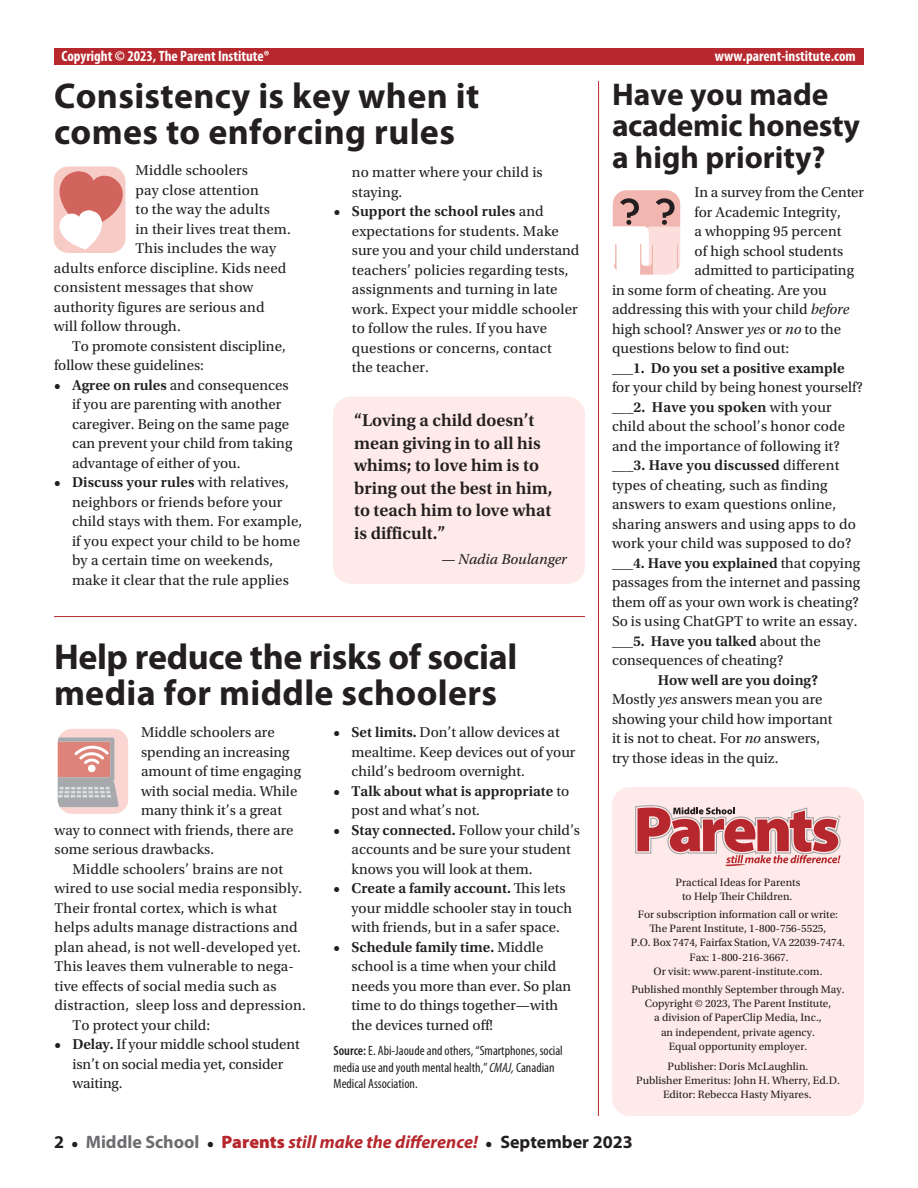
<style>
.page{position:relative;width:918px;height:1188px;background:#fff}
.page>*{position:absolute;margin:0;border:0;box-sizing:border-box;transform-origin:0 0}
.t1{font:700 36px/36px "Myriad Pro";letter-spacing:-.01em;color:#231f20}
.t2{font:700 36px/36px "Myriad Pro";letter-spacing:.01em;color:#231f20}
.t3{font:700 31.5px/31.5px "Myriad Pro";color:#231f20}
.t4{font:600 18px/22.5px "Utopia Std";color:#231f20}
.t5{font:italic 700 18px "Myriad Pro";color:#b6282d}
.t6{font:15px/19.5px "Utopia Std";color:#231f20}
.t7{font:600 15px/19.5px "Utopia Std";color:#231f20}
.t8{font:700 condensed 15px "Myriad Pro";color:#fff}
.t9{font:italic 15px "Utopia Std";color:#231f20}
.t10{font:condensed 13.5px/16.5px "Myriad Pro";color:#231f20}
.t11{font:11.25px/14.1px "Utopia Std";color:#231f20;text-align:center}
.s1{font-weight:600}
.s2{font-weight:400}
.s3{font-style:italic}
.s4{font-style:normal;color:#231f20}
.s5{font-family:"Utopia Std";font-style:normal;font-size:15px;color:#231f20}
.s6{font-style:normal;color:#6c6d70}
.s7{font-weight:900;font-style:normal}
</style>
<div class="page">
<div style="left:612px;top:787px;width:252px;height:329px;background:#feeae8;border-radius:18px"></div>
<svg style="left:635px;top:806px;width:206px;height:60px"></svg>
<div style="left:54px;top:49px;width:810px;height:16px;background:#b6282d"></div>
<svg style="left:53px;top:166px;width:73px;height:87px"></svg>
<svg style="left:612px;top:190px;width:69px;height:85px"></svg>
<div style="left:333px;top:397px;width:252px;height:187px;background:#feeae8;border-radius:18px"></div>
<hr style="left:54px;top:616px;width:531px;height:1px;background:#b6282d">
<hr style="left:598px;top:81px;width:1px;height:1035px;background:#b6282d">
<svg style="left:57px;top:729px;width:71px;height:85px;background:#d8b6b4"></svg>
<p class="t8" style="left:62px;top:46px;width:210px">Copyright © 2023, The Parent Institute®</p>
<p class="t8" style="left:715px;top:46px;width:142px">www.parent-institute.com</p>
<h1 class="t2" style="left:54px;top:77px;width:427px">Consistency is key when it comes to enforcing rules</h1>
<p class="t6" style="left:136px;top:161px;width:114px">Middle schoolers</p>
<p class="t6" style="left:136px;top:180px;width:125px">pay close attention</p>
<p class="t6" style="left:136px;top:200px;width:136px">to the way the adults</p>
<p class="t6" style="left:136px;top:219px;width:157px">in their lives treat them.</p>
<p class="t6" style="left:136px;top:239px;width:142px">This includes the way</p>
<p class="t6" style="left:54px;top:258px;width:234px">adults enforce discipline. Kids need</p>
<p class="t6" style="left:54px;top:278px;width:201px">consistent messages that show</p>
<p class="t6" style="left:54px;top:297px;width:212px">authority figures are serious and</p>
<p class="t6" style="left:54px;top:317px;width:128px">will follow through.</p>
<p class="t6" style="left:72px;top:336px;width:215px">To promote consistent discipline,</p>
<p class="t6" style="left:54px;top:356px;width:151px">follow these guidelines:</p>
<p class="t6" style="left:72px;top:375px;width:222px;text-indent:-18px"><span class="s1">• Agree on rules</span> and consequences if you are parenting with another caregiver. Being on the same page can prevent your child from taking advantage of either of you.</p>
<p class="t6" style="left:72px;top:473px;width:232px;text-indent:-18px"><span class="s1">• Discuss your rules</span> with relatives, neighbors or friends before your child stays with them. For example, if you expect your child to be home by a certain time on weekends, make it clear that the rule applies</p>
<p class="t6" style="left:352px;top:163px;width:192px">no matter where your child is staying.</p>
<p class="t6" style="left:352px;top:202px;width:229px;text-indent:-18px"><span class="s1">• Support the school rules</span> and expectations for students. Make sure you and your child understand teachers’ policies regarding tests, assignments and turning in late work. Expect your middle schooler to follow the rules. If you have questions or concerns, contact<br>the teacher.</p>
<p class="t4" style="left:354px;top:410px;width:200px">“Loving a child doesn’t mean giving in to all his whims; to love him is to bring out the best in him, to teach him to love what is difficult.”</p>
<p class="t9" style="left:441px;top:551px;width:127px">— Nadia Boulanger</p>
<h1 class="t1" style="left:54px;top:638px;width:465px">Help reduce the risks of social media for middle schoolers</h1>
<p class="t6" style="left:141px;top:723px;width:135px">Middle schoolers are</p>
<p class="t6" style="left:141px;top:743px;width:150px">spending an increasing</p>
<p class="t6" style="left:141px;top:762px;width:162px">amount of time engaging</p>
<p class="t6" style="left:141px;top:782px;width:158px">with social media. While</p>
<p class="t6" style="left:141px;top:801px;width:142px">many think it’s a great</p>
<p class="t6" style="left:55px;top:821px;width:240px">way to connect with friends, there are</p>
<p class="t6" style="left:55px;top:840px;width:161px">some serious drawbacks.</p>
<p class="t6" style="left:73px;top:860px;width:212px">Middle schoolers’ brains are not</p>
<p class="t6" style="left:55px;top:879px;width:249px">wired to use social media responsibly.</p>
<p class="t6" style="left:55px;top:899px;width:224px">Their frontal cortex, which is what</p>
<p class="t6" style="left:55px;top:918px;width:245px">helps adults manage distractions and</p>
<p class="t6" style="left:55px;top:938px;width:248px">plan ahead, is not well-developed yet.</p>
<p class="t6" style="left:55px;top:957px;width:241px">This leaves them vulnerable to nega-</p>
<p class="t6" style="left:55px;top:977px;width:224px">tive effects of social media such as</p>
<p class="t6" style="left:55px;top:996px;width:253px">distraction, sleep loss and depression.</p>
<p class="t6" style="left:73px;top:1016px;width:139px">To protect your child:</p>
<p class="t6" style="left:73px;top:1035px;width:229px;text-indent:-18px"><span class="s1">• Delay.</span> If your middle school student isn’t on social media yet, consider waiting.</p>
<p class="t6" style="left:352px;top:723px;width:225px;text-indent:-18px"><span class="s1">• Set limits.</span> Don’t allow devices at mealtime. Keep devices out of your child’s bedroom overnight.</p>
<p class="t7" style="left:352px;top:781px;width:219px;text-indent:-18px">• Talk about what is appropriate <span class="s2">to post and what’s not.</span></p>
<p class="t6" style="left:352px;top:821px;width:230px;text-indent:-18px"><span class="s1">• Stay connected.</span> Follow your child’s accounts and be sure your student knows you will look at them.</p>
<p class="t6" style="left:352px;top:879px;width:222px;text-indent:-18px"><span class="s1">• Create a family account.</span> This lets your middle schooler stay in touch with friends, but in a safer space.</p>
<p class="t6" style="left:352px;top:938px;width:221px;text-indent:-18px"><span class="s1">• Schedule family time.</span> Middle school is a time when your child needs you more than ever. So plan time to do things together—with the devices turned off!</p>
<p class="t10" style="left:334px;top:1043px;width:231px"><span class="s1">Source:</span> E. Abi-Jaoude and others, “Smartphones, social media use and youth mental health,” <span class="s3">CMAJ,</span> Canadian<br>Medical Association.</p>
<h2 class="t3" style="left:612px;top:77px;width:249px">Have you made academic honesty a high priority?</h2>
<p class="t6" style="left:694px;top:183px;width:171px">In a survey from the Center</p>
<p class="t6" style="left:694px;top:203px;width:148px">for Academic Integrity,</p>
<p class="t6" style="left:694px;top:222px;width:149px">a whopping 95 percent</p>
<p class="t6" style="left:694px;top:242px;width:150px">of high school students</p>
<p class="t6" style="left:694px;top:261px;width:161px">admitted to participating</p>
<p class="t6" style="left:612px;top:281px;width:216px">in some form of cheating. Are you</p>
<p class="t6" style="left:612px;top:300px;width:239px">addressing this with your child <span class="s3">before</span></p>
<p class="t6" style="left:612px;top:320px;width:231px">high school? Answer <span class="s3">yes</span> or <span class="s3">no</span> to the</p>
<p class="t6" style="left:612px;top:339px;width:179px">questions below to find out:</p>
<p class="t7" style="left:612px;top:359px;width:234px">___1. Do you set a positive example</p>
<p class="t6" style="left:612px;top:378px;width:252px">for your child by being honest yourself? <span class="s1">___2. Have you spoken</span> with your child about the school’s honor code and the importance of following it? <span class="s1">___3. Have you discussed</span> different types of cheating, such as finding answers to exam questions online, sharing answers and using apps to do work your child was supposed to do? <span class="s1">___4. Have you explained</span> that copying passages from the internet and passing them off as your own work is cheating?<br>So is using ChatGPT to write an essay. <span class="s1">___5. Have you talked</span> about the consequences of cheating?</p>
<p class="t6" style="left:612px;top:671px;width:222px;text-indent:46px"><span class="s1">How well are you doing?<br></span>Mostly <span class="s3">yes</span> answers mean you are showing your child how important it is not to cheat. For <span class="s3">no</span> answers, try those ideas in the quiz.</p>
<p class="t11" style="left:676px;top:875px;width:126px">Practical Ideas for Parents to Help Their Children.</p>
<p class="t11" style="left:631px;top:908px;width:216px">For subscription information call or write:<br>The Parent Institute, 1-800-756-5525,<br>P.O. Box 7474, Fairfax Station, VA 22039-7474.<br>Fax: 1-800-216-3667.<br>Or visit: www.parent-institute.com.</p>
<p class="t11" style="left:631px;top:983px;width:215px">Published monthly September through May.<br>Copyright © 2023, The Parent Institute,<br>a division of PaperClip Media, Inc.,<br>an independent, private agency.<br>Equal opportunity employer.</p>
<p class="t11" style="left:636px;top:1059px;width:205px">Publisher: Doris McLaughlin.<br>Publisher Emeritus: John H. Wherry, Ed.D.<br>Editor: Rebecca Hasty Miyares.</p>
<p class="t5" style="left:54px;top:1130px;width:580px"><span class="s4">2</span> <span class="s5">•</span> <span class="s6">Middle School</span> <span class="s5">•</span> <span class="s7">Parents</span> still make the difference! <span class="s5">•</span> <span class="s4">September 2023</span></p>
</div>
